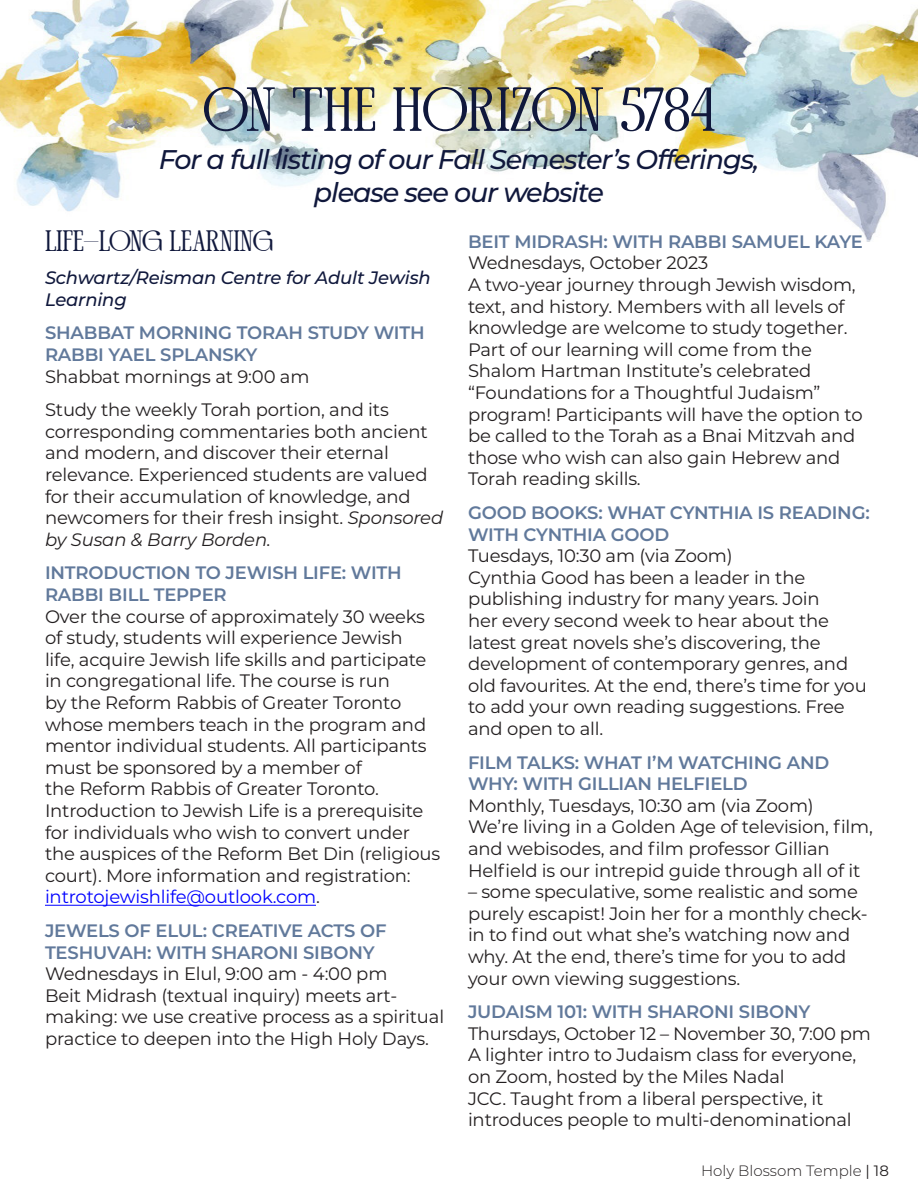
<style>
.page{position:relative;width:918px;height:1188px;background:#fff}
.page>*{position:absolute;margin:0;border:0;box-sizing:border-box;transform-origin:0 0}
.t1{font:57px "Golden Nature";letter-spacing:-.01em;color:#10183c}
.t2{font:italic 500 27px "Montserrat";letter-spacing:-.04em;color:#10183c}
.t3{font:27px "Golden Nature";letter-spacing:-.01em;color:#10183c}
.t4{font:18px/21.6px "Montserrat";letter-spacing:-.01em;color:#231f20}
.t5{font:600 18px/21.6px "Montserrat";letter-spacing:-.01em;color:#61799b}
.t6{font:italic 500 18px/21.6px "Montserrat";letter-spacing:-.01em;color:#10183c}
.t7{font:300 15px "Montserrat";color:#231f20}
.s1{font-style:italic}
.s2{color:#00f}
.s3{font-weight:400}
</style>
<div class="page">
<img style="left:0;top:0;width:917px;height:241px">
<hr style="left:45px;top:905px;width:271px;height:1px;background:#00f">
<p class="t1" style="left:203px;top:75px;width:514px">ON THE HORIZON 5784</p>
<p class="t2" style="left:159px;top:141px;width:602px">For a full listing of our Fall Semester’s Offerings,</p>
<p class="t2" style="left:314px;top:173px;width:292px">please see our website</p>
<p class="t3" style="left:45px;top:224px;width:230px">LIFE-LONG LEARNING</p>
<p class="t6" style="left:45px;top:266px;width:387px">Schwartz/Reisman Centre for Adult Jewish<br>Learning</p>
<p class="t5" style="left:45px;top:321px;width:381px">SHABBAT MORNING TORAH STUDY WITH<br>RABBI YAEL SPLANSKY</p>
<p class="t4" style="left:45px;top:365px;width:266px">Shabbat mornings at 9:00 am</p>
<p class="t4" style="left:45px;top:398px;width:400px">Study the weekly Torah portion, and its corresponding commentaries both ancient and modern, and discover their eternal relevance. Experienced students are valued for their accumulation of knowledge, and newcomers for their fresh insight. <span class="s1">Sponsored by Susan &amp; Barry Borden.</span></p>
<p class="t5" style="left:45px;top:561px;width:358px">INTRODUCTION TO JEWISH LIFE: WITH<br>RABBI BILL TEPPER</p>
<p class="t4" style="left:45px;top:605px;width:397px">Over the course of approximately 30 weeks of study, students will experience Jewish<br>life, acquire Jewish life skills and participate in congregational life. The course is run<br>by the Reform Rabbis of Greater Toronto whose members teach in the program and mentor individual students. All participants must be sponsored by a member of<br>the Reform Rabbis of Greater Toronto.<br>Introduction to Jewish Life is a prerequisite for individuals who wish to convert under the auspices of the Reform Bet Din (religious court). More information and registration: <span class="s2">introtojewishlife@outlook.com</span>.</p>
<p class="t5" style="left:45px;top:919px;width:343px">JEWELS OF ELUL: CREATIVE ACTS OF<br>TESHUVAH: WITH SHARONI SIBONY</p>
<p class="t4" style="left:45px;top:962px;width:344px">Wednesdays in Elul, 9:00 am - 4:00 pm</p>
<p class="t4" style="left:45px;top:984px;width:401px">Beit Midrash (textual inquiry) meets art&shy;making: we use creative process as a spiritual practice to deepen into the High Holy Days.</p>
<p class="t5" style="left:468px;top:230px;width:396px">BEIT MIDRASH: WITH RABBI SAMUEL KAYE</p>
<p class="t4" style="left:468px;top:252px;width:242px">Wednesdays, October 2023</p>
<p class="t4" style="left:468px;top:273px;width:396px">A two-year journey through Jewish wisdom, text, and history. Members with all levels of knowledge are welcome to study together.<br>Part of our learning will come from the Shalom Hartman Institute’s celebrated “Foundations for a Thoughtful Judaism” program! Participants will have the option to be called to the Torah as a Bnai Mitzvah and those who wish can also gain Hebrew and Torah reading skills.</p>
<p class="t5" style="left:468px;top:501px;width:403px">GOOD BOOKS: WHAT CYNTHIA IS READING:<br>WITH CYNTHIA GOOD</p>
<p class="t4" style="left:468px;top:544px;width:266px">Tuesdays, 10:30 am (via Zoom)</p>
<p class="t4" style="left:468px;top:566px;width:400px">Cynthia Good has been a leader in the publishing industry for many years. Join<br>her every second week to hear about the latest great novels she’s discovering, the development of contemporary genres, and old favourites. At the end, there’s time for you to add your own reading suggestions. Free and open to all.</p>
<p class="t5" style="left:468px;top:751px;width:363px">FILM TALKS: WHAT I’M WATCHING AND<br>WHY: WITH GILLIAN HELFIELD</p>
<p class="t4" style="left:468px;top:794px;width:347px">Monthly, Tuesdays, 10:30 am (via Zoom)</p>
<p class="t4" style="left:468px;top:816px;width:407px">We’re living in a Golden Age of television, film, and webisodes, and film professor Gillian<br>Helfield is our intrepid guide through all of it</p>
<p class="t4" style="left:468px;top:880px;width:401px">– some speculative, some realistic and some purely escapist! Join her for a monthly check&shy;in to find out what she’s watching now and why. At the end, there’s time for you to add your own viewing suggestions.</p>
<p class="t5" style="left:468px;top:1000px;width:344px">JUDAISM 101: WITH SHARONI SIBONY</p>
<p class="t4" style="left:468px;top:1022px;width:404px">Thursdays, October 12 – November 30, 7:00 pm</p>
<p class="t4" style="left:468px;top:1044px;width:390px">A lighter intro to Judaism class for everyone, on Zoom, hosted by the Miles Nadal<br>JCC. Taught from a liberal perspective, it introduces people to multi-denominational</p>
<p class="t7" style="left:701px;top:1160px;width:189px">Holy Blossom Temple <span class="s3">| 18</span></p>
</div>
